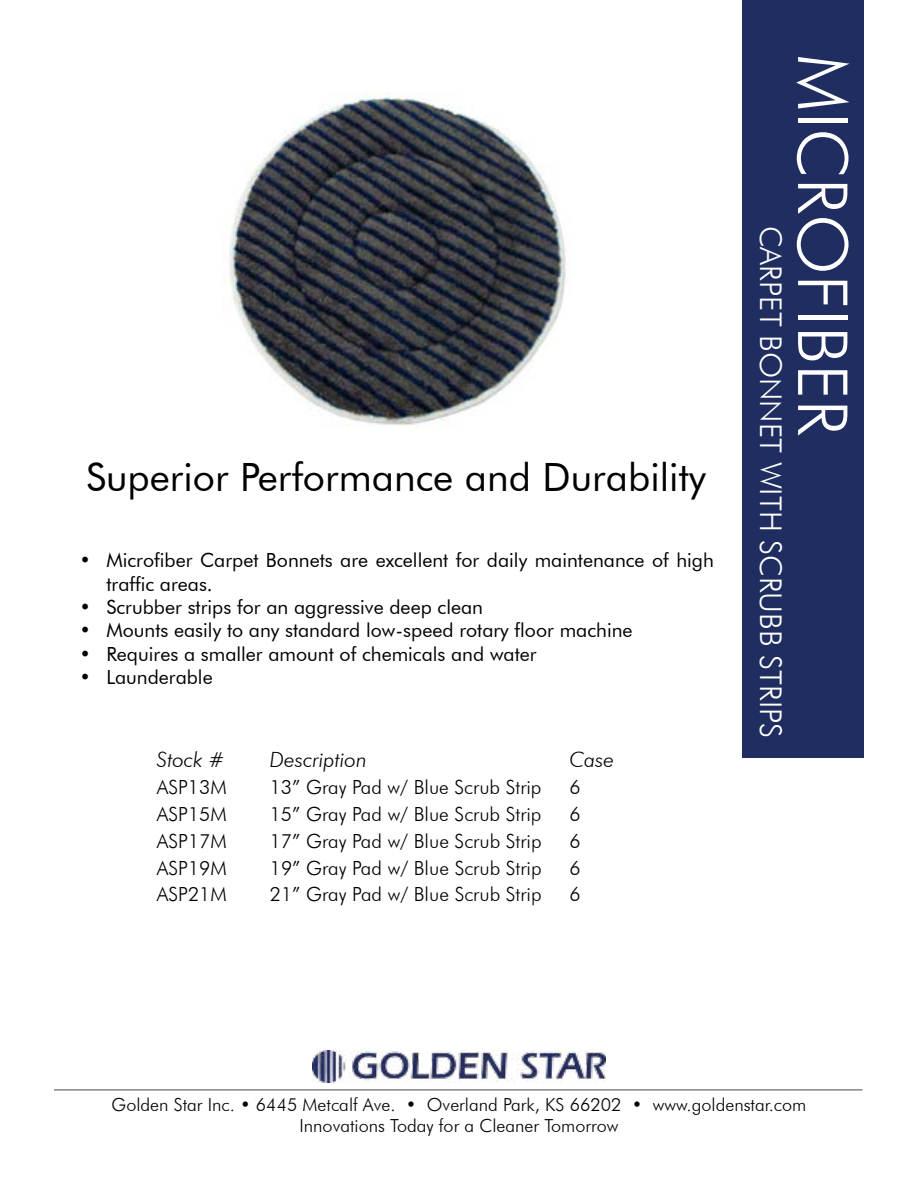
<style>
.page{position:relative;width:918px;height:1188px;background:#fff}
.page>*{position:absolute;margin:0;border:0;box-sizing:border-box;transform-origin:0 0}
.t1{font:300 69px "Futura BT";color:#fff}
.t2{font:39px "Futura BT";color:#000}
.t3{font:300 30px "Futura BT";color:#fff}
.t4{font:italic 300 21px "Futura BT";color:#000}
.t5{font:19.5px/23.4px "Futura BT";color:#000}
.t6{font:300 19.5px "Futura BT";color:#000}
.t7{font:300 18px/21.6px "Futura BT";color:#000;text-align:center}
</style>
<div class="page">
<div style="left:742px;top:0;width:122px;height:758px;background:#202d60"></div>
<hr style="left:54px;top:1089px;width:808px;height:2px;background:#848688">
<img style="left:312px;top:1050px;width:294px;height:33px">
<img style="left:227px;top:92px;width:339px;height:334px">
<h2 class="t2" style="left:86px;top:454px;width:621px">Superior Performance and Durability</h2>
<p class="t5" style="left:107px;top:548px;width:609px;text-indent:-27px">• Microfiber Carpet Bonnets are excellent for daily maintenance of high traffic areas.</p>
<p class="t5" style="left:80px;top:595px;width:405px">• Scrubber strips for an aggressive deep clean</p>
<p class="t5" style="left:80px;top:619px;width:555px">• Mounts easily to any standard low-speed rotary floor machine</p>
<p class="t5" style="left:80px;top:642px;width:459px">• Requires a smaller amount of chemicals and water</p>
<p class="t5" style="left:80px;top:665px;width:135px">• Launderable</p>
<p class="t4" style="left:157px;top:747px;width:69px">Stock #</p>
<p class="t4" style="left:270px;top:747px;width:99px">Description</p>
<p class="t4" style="left:569px;top:747px;width:46px">Case</p>
<p class="t6" style="left:157px;top:775px;width:71px">ASP13M</p>
<p class="t6" style="left:270px;top:775px;width:273px">13” Gray Pad w/ Blue Scrub Strip</p>
<p class="t6" style="left:569px;top:775px;width:13px">6</p>
<p class="t6" style="left:157px;top:802px;width:71px">ASP15M</p>
<p class="t6" style="left:270px;top:802px;width:273px">15” Gray Pad w/ Blue Scrub Strip</p>
<p class="t6" style="left:569px;top:802px;width:13px">6</p>
<p class="t6" style="left:157px;top:829px;width:71px">ASP17M</p>
<p class="t6" style="left:270px;top:829px;width:273px">17” Gray Pad w/ Blue Scrub Strip</p>
<p class="t6" style="left:569px;top:829px;width:13px">6</p>
<p class="t6" style="left:157px;top:856px;width:71px">ASP19M</p>
<p class="t6" style="left:270px;top:856px;width:273px">19” Gray Pad w/ Blue Scrub Strip</p>
<p class="t6" style="left:570px;top:856px;width:13px">6</p>
<p class="t6" style="left:157px;top:883px;width:71px">ASP21M</p>
<p class="t6" style="left:270px;top:883px;width:273px">21” Gray Pad w/ Blue Scrub Strip</p>
<p class="t6" style="left:570px;top:883px;width:13px">6</p>
<h3 class="t3" style="left:789px;top:226px;width:514px;rotate:90deg">Carpet Bonnet with scrubb Strips</h3>
<h1 class="t1" style="left:865px;top:54px;width:383px;rotate:90deg">Microfiber</h1>
<p class="t7" style="left:112px;top:1093px;width:696px">Golden Star Inc. • 6445 Metcalf Ave. • Overland Park, KS 66202 • www.goldenstar.com<br>Innovations Today for a Cleaner Tomorrow</p>
</div>
